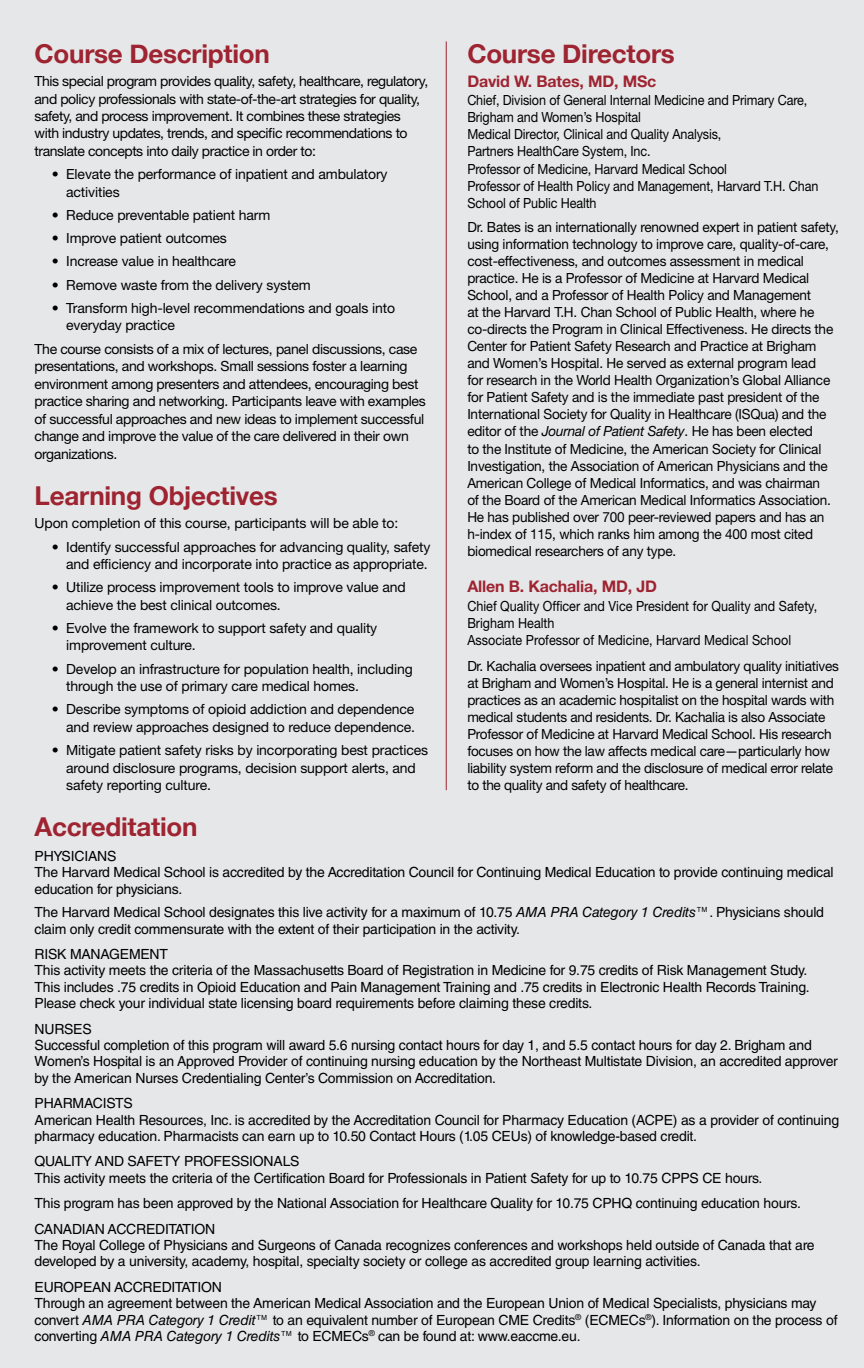
<style>
.page{position:relative;width:864px;height:1368px;background:#e6e7e8}
.page>*{position:absolute;margin:0;border:0;box-sizing:border-box;transform-origin:0 0}
.t1{font:700 26px "Helvetica Neue";letter-spacing:-.01em;color:#9e2432}
.t2{font:700 16px "Helvetica Neue LT Std";letter-spacing:-.01em;color:#9e2432}
.t3{font:14px/17px "Helvetica Neue LT Std";letter-spacing:-.015em;color:#000}
.t4{font:14px/16.4px "Helvetica LT Std";letter-spacing:-.015em;color:#000}
.t5{font:14px/17px "Helvetica Neue LT Std";letter-spacing:-.015em;color:#000;scale:.9 1}
.s1{font-style:italic}
</style>
<div class="page">
<hr style="left:446px;top:41px;width:1px;height:749px;background:#9e2432">
<h1 class="t1" style="left:35px;top:33px;width:237px">Course Description</h1>
<p class="t3" style="left:35px;top:72px;width:395px">This special program provides quality, safety, healthcare, regulatory, and policy professionals with state-of-the-art strategies for quality, safety, and process improvement. It combines these strategies with industry updates, trends, and specific recommendations to translate concepts into daily practice in order to:</p>
<p class="t3" style="left:66px;top:165px;width:323px;text-indent:-14px">• Elevate the performance of inpatient and ambulatory activities</p>
<p class="t3" style="left:52px;top:206px;width:220px">• Reduce preventable patient harm</p>
<p class="t3" style="left:52px;top:230px;width:177px">• Improve patient outcomes</p>
<p class="t3" style="left:52px;top:253px;width:186px">• Increase value in healthcare</p>
<p class="t3" style="left:52px;top:276px;width:260px">• Remove waste from the delivery system</p>
<p class="t3" style="left:66px;top:299px;width:330px;text-indent:-14px">• Transform high-level recommendations and goals into everyday practice</p>
<p class="t3" style="left:35px;top:340px;width:393px">The course consists of a mix of lectures, panel discussions, case presentations, and workshops. Small sessions foster a learning environment among presenters and attendees, encouraging best practice sharing and networking. Participants leave with examples of successful approaches and new ideas to implement successful change and improve the value of the care delivered in their own organizations.</p>
<h1 class="t1" style="left:35px;top:475px;width:245px">Learning Objectives</h1>
<p class="t3" style="left:35px;top:515px;width:365px">Upon completion of this course, participants will be able to:</p>
<p class="t3" style="left:52px;top:538px;width:380px;text-align:right">• Identify successful approaches for advancing quality, safety and efficiency and incorporate into practice as appropriate.</p>
<p class="t3" style="left:66px;top:578px;width:341px;text-indent:-14px">• Utilize process improvement tools to improve value and achieve the best clinical outcomes.</p>
<p class="t3" style="left:66px;top:619px;width:313px;text-indent:-14px">• Evolve the framework to support safety and quality improvement culture.</p>
<p class="t3" style="left:66px;top:660px;width:348px;text-indent:-14px">• Develop an infrastructure for population health, including through the use of primary care medical homes.</p>
<p class="t3" style="left:52px;top:701px;width:365px;text-align:right">• Describe symptoms of opioid addiction and dependence and review approaches designed to reduce dependence.</p>
<p class="t3" style="left:66px;top:741px;width:363px;text-indent:-14px">• Mitigate patient safety risks by incorporating best practices around disclosure programs, decision support alerts, and safety reporting culture.</p>
<h1 class="t1" style="left:467px;top:33px;width:209px">Course Directors</h1>
<p class="t2" style="left:467px;top:71px;width:191px">David W. Bates, MD, MSc</p>
<p class="t5" style="left:467px;top:92px;width:392px">Chief, Division of General Internal Medicine and Primary Care, Brigham and Women’s Hospital<br>Medical Director, Clinical and Quality Analysis,<br>Partners HealthCare System, Inc.<br>Professor of Medicine, Harvard Medical School<br>Professor of Health Policy and Management, Harvard T.H. Chan School of Public Health</p>
<p class="t3" style="left:467px;top:218px;width:373px">Dr. Bates is an internationally renowned expert in patient safety, using information technology to improve care, quality-of-care, cost-effectiveness, and outcomes assessment in medical practice. He is a Professor of Medicine at Harvard Medical School, and a Professor of Health Policy and Management<br>at the Harvard T.H. Chan School of Public Health, where he co-directs the Program in Clinical Effectiveness. He directs the Center for Patient Safety Research and Practice at Brigham and Women’s Hospital. He served as external program lead<br>for research in the World Health Organization’s Global Alliance for Patient Safety and is the immediate past president of the International Society for Quality in Healthcare (ISQua) and the editor of the <span class="s1">Journal of Patient Safety</span>. He has been elected<br>to the Institute of Medicine, the American Society for Clinical Investigation, the Association of American Physicians and the American College of Medical Informatics, and was chairman<br>of the Board of the American Medical Informatics Association.<br>He has published over 700 peer-reviewed papers and has an h-index of 115, which ranks him among the 400 most cited biomedical researchers of any type.</p>
<p class="t2" style="left:467px;top:577px;width:191px">Allen B. Kachalia, MD, JD</p>
<p class="t5" style="left:467px;top:597px;width:390px">Chief Quality Officer and Vice President for Quality and Safety,<br>Brigham Health<br>Associate Professor of Medicine, Harvard Medical School</p>
<p class="t3" style="left:467px;top:657px;width:373px">Dr. Kachalia oversees inpatient and ambulatory quality initiatives at Brigham and Women’s Hospital. He is a general internist and practices as an academic hospitalist on the hospital wards with medical students and residents. Dr. Kachalia is also Associate Professor of Medicine at Harvard Medical School. His research focuses on how the law affects medical care—particularly how liability system reform and the disclosure of medical error relate to the quality and safety of healthcare.</p>
<h1 class="t1" style="left:35px;top:806px;width:164px">Accreditation</h1>
<p class="t4" style="left:35px;top:848px;width:801px">PHYSICIANS<br>The Harvard Medical School is accredited by the Accreditation Council for Continuing Medical Education to provide continuing medical education for physicians.</p>
<p class="t4" style="left:35px;top:904px;width:791px">The Harvard Medical School designates this live activity for a maximum of 10.75 <span class="s1">AMA PRA Category 1 Credits™</span>. Physicians should claim only credit commensurate with the extent of their participation in the activity.</p>
<p class="t4" style="left:35px;top:946px;width:777px">RISK MANAGEMENT<br>This activity meets the criteria of the Massachusetts Board of Registration in Medicine for 9.75 credits of Risk Management Study.<br>This includes .75 credits in Opioid Education and Pain Management Training and .75 credits in Electronic Health Records Training.<br>Please check your individual state licensing board requirements before claiming these credits.</p>
<p class="t4" style="left:35px;top:1020px;width:805px">NURSES<br>Successful completion of this program will award 5.6 nursing contact hours for day 1, and 5.5 contact hours for day 2. Brigham and Women’s Hospital is an Approved Provider of continuing nursing education by the Northeast Multistate Division, an accredited approver by the American Nurses Credentialing Center’s Commission on Accreditation.</p>
<p class="t4" style="left:35px;top:1095px;width:806px">PHARMACISTS<br>American Health Resources, Inc. is accredited by the Accreditation Council for Pharmacy Education (ACPE) as a provider of continuing pharmacy education. Pharmacists can earn up to 10.50 Contact Hours (1.05 CEUs) of knowledge-based credit.</p>
<p class="t4" style="left:35px;top:1153px;width:729px">QUALITY AND SAFETY PROFESSIONALS<br>This activity meets the criteria of the Certification Board for Professionals in Patient Safety for up to 10.75 CPPS CE hours.</p>
<p class="t4" style="left:35px;top:1191px;width:768px;line-height:25.4px">This program has been approved by the National Association for Healthcare Quality for 10.75 CPHQ continuing education hours.<br>CANADIAN ACCREDITATION</p>
<p class="t4" style="left:35px;top:1237px;width:782px">The Royal College of Physicians and Surgeons of Canada recognizes conferences and workshops held outside of Canada that are developed by a university, academy, hospital, specialty society or college as accredited group learning activities.</p>
<p class="t4" style="left:35px;top:1279px;width:805px">EUROPEAN ACCREDITATION<br>Through an agreement between the American Medical Association and the European Union of Medical Specialists, physicians may convert <span class="s1">AMA PRA Category 1 Credit™</span> to an equivalent number of European CME Credits<sup>®</sup> (ECMECs<sup>®</sup>). Information on the process of converting <span class="s1">AMA PRA Category 1 Credits™</span> to ECMECs<sup>®</sup> can be found at: www.eaccme.eu.</p>
</div>
